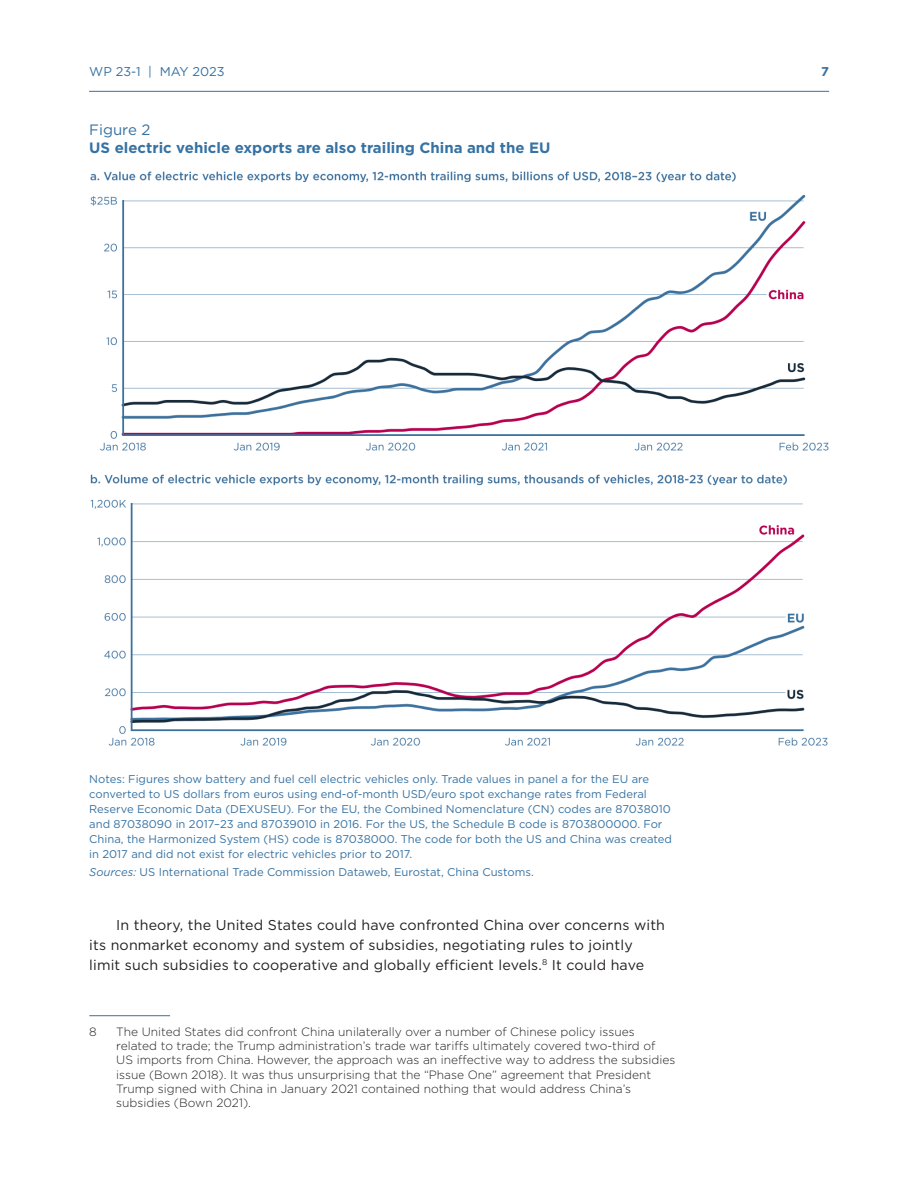
<style>
.page{position:relative;width:918px;height:1188px;background:#fff}
.page>*{position:absolute;margin:0;border:0;box-sizing:border-box;transform-origin:0 0}
.Figure_Table_Sub-h{font:700 15px "Gotham";color:#3672a3}
.Figure_Table_Headi{font:15px "Gotham";color:#3672a3}
.Body{font:14.25px/20.2px "Gotham";letter-spacing:.01em;color:#231f20}
.t1{font:12.75px "Gotham";color:#3672a3}
.t2{font:700 12.75px "Gotham";color:#3672a3}
.Footnote{font:300 12px/14.2px "Gotham";color:#231f20}
.Figure_Table_Sourc{font:11.25px/15px "Gotham";color:#3672a3}
.s1{font-style:italic}
</style>
<div class="page">
<hr style="left:89px;top:91px;width:740px;height:1px;background:#3672a3">
<hr style="left:89px;top:1015px;width:81px;height:1px;background:#3672a3">
<img style="left:90px;top:171px;width:739px;height:280px">
<img style="left:90px;top:474px;width:738px;height:272px">
<p class="t1" style="left:89px;top:64px;width:137px">WP 23-1 | MAY 2023</p>
<p class="t2" style="left:821px;top:63px;width:9px">7</p>
<p class="Figure_Table_Headi" style="left:89px;top:120px;width:63px">Figure 2</p>
<p class="Figure_Table_Sub-h" style="left:89px;top:137px;width:463px">US electric vehicle exports are also trailing China and the EU</p>
<p class="Figure_Table_Sourc" style="left:89px;top:771px;width:584px">Notes: Figures show battery and fuel cell electric vehicles only. Trade values in panel a for the EU are converted to US dollars from euros using end-of-month USD/euro spot exchange rates from Federal Reserve Economic Data (DEXUSEU). For the EU, the Combined Nomenclature (CN) codes are 87038010 and 87038090 in 2017–23 and 87039010 in 2016. For the US, the Schedule B code is 8703800000. For China, the Harmonized System (HS) code is 87038000. The code for both the US and China was created in 2017 and did not exist for electric vehicles prior to 2017.</p>
<p class="Figure_Table_Sourc" style="left:89px;top:864px;width:446px"><span class="s1">Sources:</span> US International Trade Commission Dataweb, Eurostat, China Customs.</p>
<p class="Body" style="left:89px;top:914px;width:577px;text-indent:27px">In theory, the United States could have confronted China over concerns with its nonmarket economy and system of subsidies, negotiating rules to jointly limit such subsidies to cooperative and globally efficient levels.<sup>8</sup> It could have</p>
<p class="Footnote" style="left:89px;top:1024px;width:9px">8</p>
<p class="Footnote" style="left:116px;top:1024px;width:561px">The United States did confront China unilaterally over a number of Chinese policy issues related to trade; the Trump administration’s trade war tariffs ultimately covered two-third of<br>US imports from China. However, the approach was an ineffective way to address the subsidies issue (Bown 2018). It was thus unsurprising that the “Phase One” agreement that President Trump signed with China in January 2021 contained nothing that would address China’s subsidies (Bown 2021).</p>
</div>
